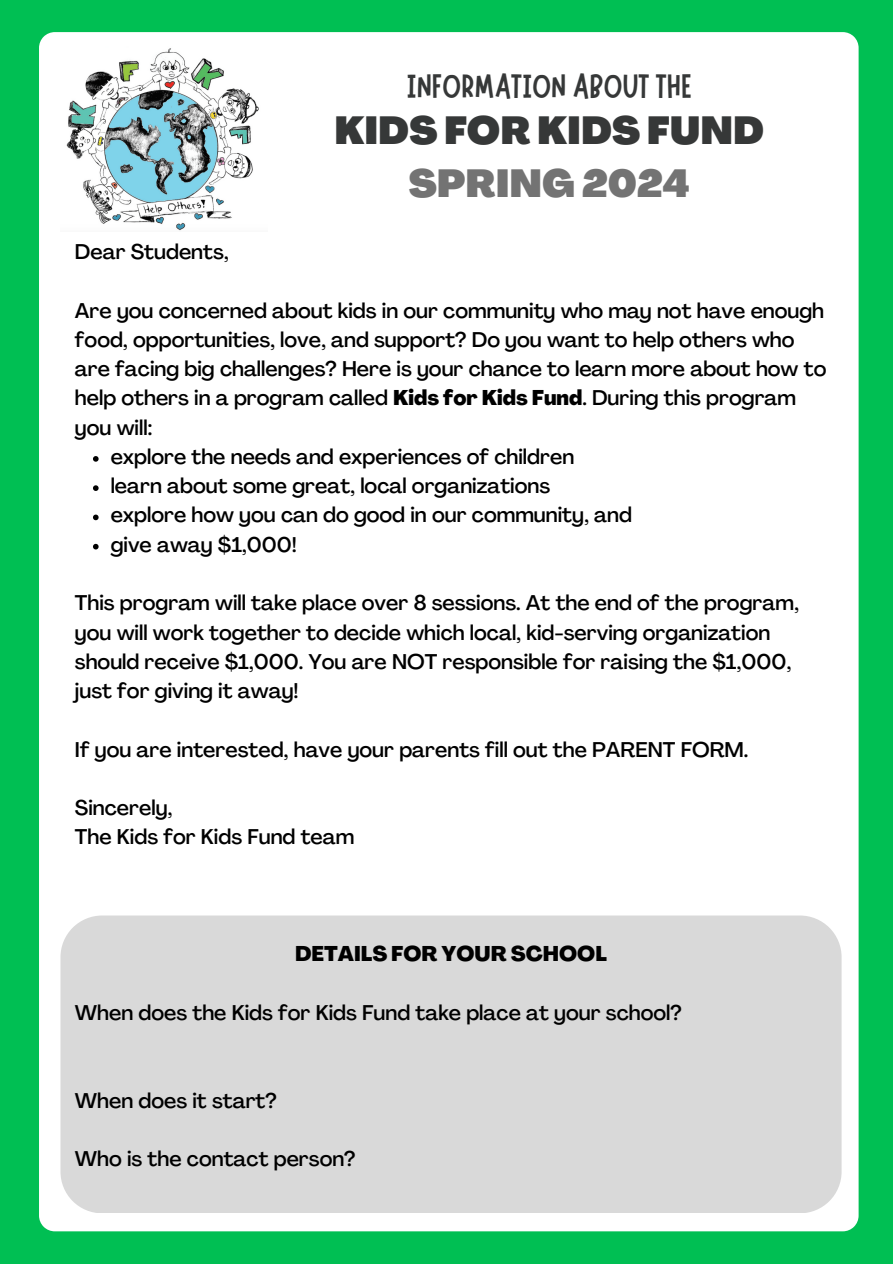
<style>
.page{position:relative;width:893px;height:1264px;background:#fff}
.page>*{position:absolute;margin:0;border:0;box-sizing:border-box;transform-origin:0 0}
.t1{font:900 38.4px "Agrandir";color:#363838}
.t2{font:900 38.4px "Agrandir";color:#737373}
.t3{font:33.9px "Marykate";color:#363838}
.t4{font:500 21px/29.2px "Agrandir";color:#000}
.t5{font:800 21px "Agrandir";color:#000}
.s1{font-weight:800}
</style>
<div class="page">
<div style="left:0;top:0;width:892px;height:1263px;background:#00bf53"></div>
<div style="left:39px;top:32px;width:819px;height:1199px;background:#fff"></div>
<img style="left:60px;top:46px;width:207px;height:186px">
<div style="left:60px;top:915px;width:781px;height:298px;background:#d9d9d9"></div>
<svg style="left:93px;top:456px;width:6px;height:5px"></svg>
<svg style="left:93px;top:485px;width:6px;height:6px"></svg>
<svg style="left:93px;top:514px;width:6px;height:6px"></svg>
<svg style="left:93px;top:544px;width:6px;height:5px"></svg>
<p class="t3" style="left:406px;top:64px;width:287px">INFORMATION ABOUT THE</p>
<p class="t1" style="left:334px;top:115px;width:431px">KIDS FOR KIDS FUND</p>
<p class="t2" style="left:408px;top:168px;width:283px">SPRING 2024</p>
<p class="t4" style="left:75px;top:239px;width:155px">Dear Students,</p>
<p class="t4" style="left:75px;top:298px;width:752px">Are you concerned about kids in our community who may not have enough food, opportunities, love, and support? Do you want to help others who are facing big challenges? Here is your chance to learn more about how to help others in a program called <span class="s1">Kids for Kids Fund</span>. During this program you will:</p>
<p class="t4" style="left:111px;top:444px;width:465px">explore the needs and experiences of children</p>
<p class="t4" style="left:111px;top:473px;width:441px">learn about some great, local organizations</p>
<p class="t4" style="left:111px;top:502px;width:522px">explore how you can do good in our community, and</p>
<p class="t4" style="left:111px;top:532px;width:188px">give away $1,000!</p>
<p class="t4" style="left:75px;top:590px;width:725px">This program will take place over 8 sessions. At the end of the program, you will work together to decide which local, kid-serving organization should receive $1,000. You are NOT responsible for raising the $1,000, just for giving it away!</p>
<p class="t4" style="left:75px;top:736px;width:675px">If you are interested, have your parents fill out the PARENT FORM.</p>
<p class="t4" style="left:75px;top:795px;width:99px">Sincerely,</p>
<p class="t4" style="left:75px;top:824px;width:281px">The Kids for Kids Fund team</p>
<p class="t5" style="left:295px;top:945px;width:313px">DETAILS FOR YOUR SCHOOL</p>
<p class="t4" style="left:75px;top:1000px;width:608px">When does the Kids for Kids Fund take place at your school?</p>
<p class="t4" style="left:75px;top:1087px;width:203px">When does it start?</p>
<p class="t4" style="left:75px;top:1146px;width:282px">Who is the contact person?</p>
</div>
